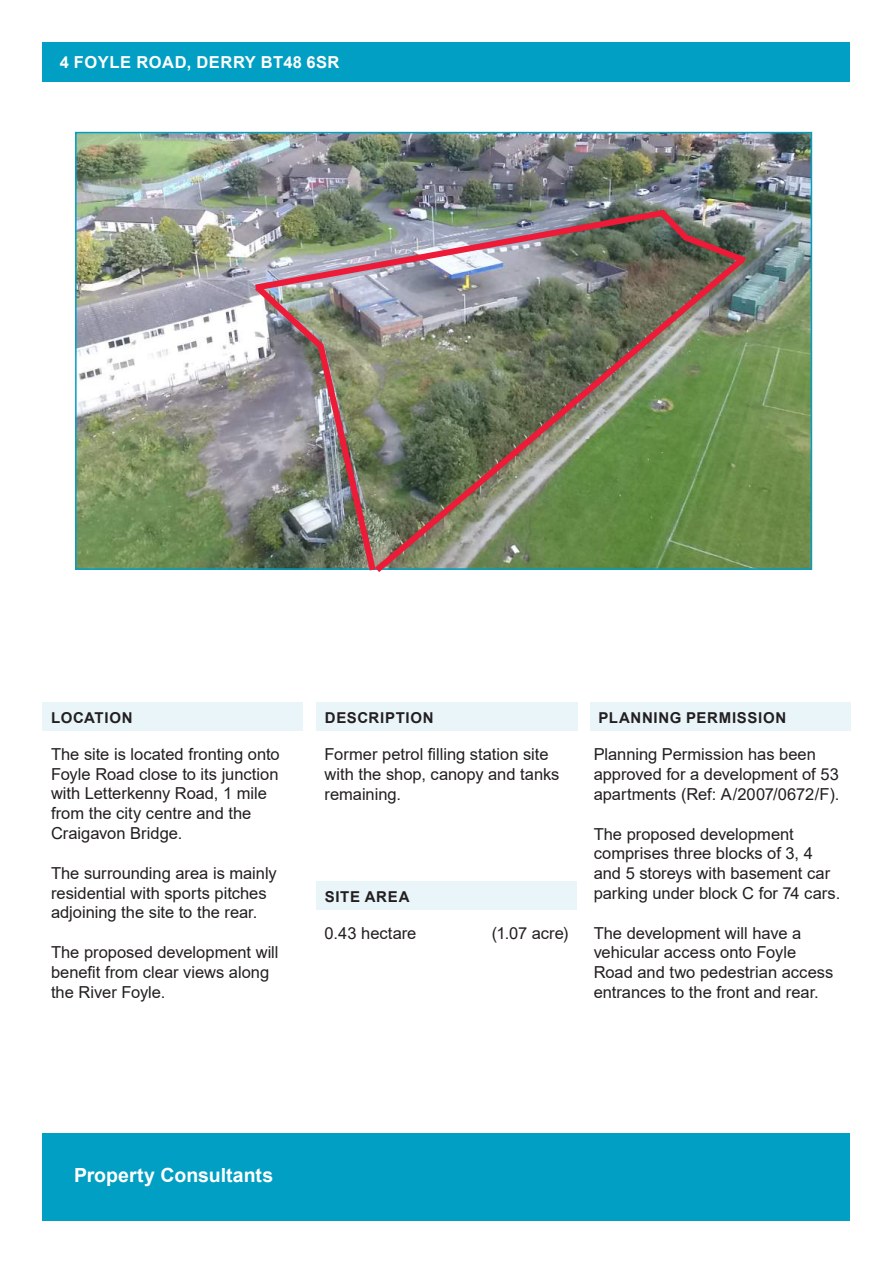
<style>
.page{position:relative;width:893px;height:1263px;background:#fff}
.page>*{position:absolute;margin:0;border:0;box-sizing:border-box;transform-origin:0 0}
.t1{font:700 19.5px "Arial";color:#fff}
.t2{font:16.5px/19.8px "Arial";color:#231f20}
.t3{font:700 16.5px "Arial";letter-spacing:.035em;color:#fff}
.t4{font:700 15px "Arial";letter-spacing:.045em;color:#231f20}
</style>
<div class="page">
<div style="left:43px;top:1133px;width:807px;height:87px;background:#009fc3"></div>
<div style="left:43px;top:703px;width:260px;height:28px;background:#e9f5f9"></div>
<div style="left:43px;top:43px;width:807px;height:39px;background:#009fc3"></div>
<div style="left:316px;top:882px;width:261px;height:28px;background:#e9f5f9"></div>
<img style="left:78px;top:135px;width:731px;height:432px">
<div style="left:316px;top:703px;width:261px;height:28px;background:#e9f5f9"></div>
<div style="left:590px;top:703px;width:260px;height:28px;background:#e9f5f9"></div>
<img style="left:249px;top:203px;width:503px;height:369px">
<p class="t3" style="left:60px;top:50px;width:281px">4 FOYLE ROAD, DERRY BT48 6SR</p>
<p class="t4" style="left:51px;top:707px;width:83px">LOCATION</p>
<p class="t2" style="left:51px;top:744px;width:230px">The site is located fronting onto<br>Foyle Road close to its junction with Letterkenny Road, 1 mile from the city centre and the<br>Craigavon Bridge.</p>
<p class="t2" style="left:51px;top:863px;width:227px">The surrounding area is mainly residential with sports pitches adjoining the site to the rear.</p>
<p class="t2" style="left:51px;top:942px;width:229px">The proposed development will benefit from clear views along the River Foyle.</p>
<p class="t4" style="left:325px;top:707px;width:110px">DESCRIPTION</p>
<p class="t4" style="left:598px;top:707px;width:189px">PLANNING PERMISSION</p>
<p class="t2" style="left:325px;top:745px;width:236px">Former petrol filling station site with the shop, canopy and tanks remaining.</p>
<p class="t4" style="left:325px;top:886px;width:86px">SITE AREA</p>
<p class="t2" style="left:325px;top:923px;width:93px">0.43 hectare</p>
<p class="t2" style="left:492px;top:923px;width:78px">(1.07 acre)</p>
<p class="t2" style="left:594px;top:745px;width:247px">Planning Permission has been approved for a development of 53 apartments (Ref: A/2007/0672/F).</p>
<p class="t2" style="left:594px;top:824px;width:248px">The proposed development comprises three blocks of 3, 4 and 5 storeys with basement car parking under block C for 74 cars.</p>
<p class="t2" style="left:594px;top:923px;width:241px">The development will have a vehicular access onto Foyle<br>Road and two pedestrian access entrances to the front and rear.</p>
<p class="t1" style="left:74px;top:1162px;width:201px">Property Consultants</p>
</div>
